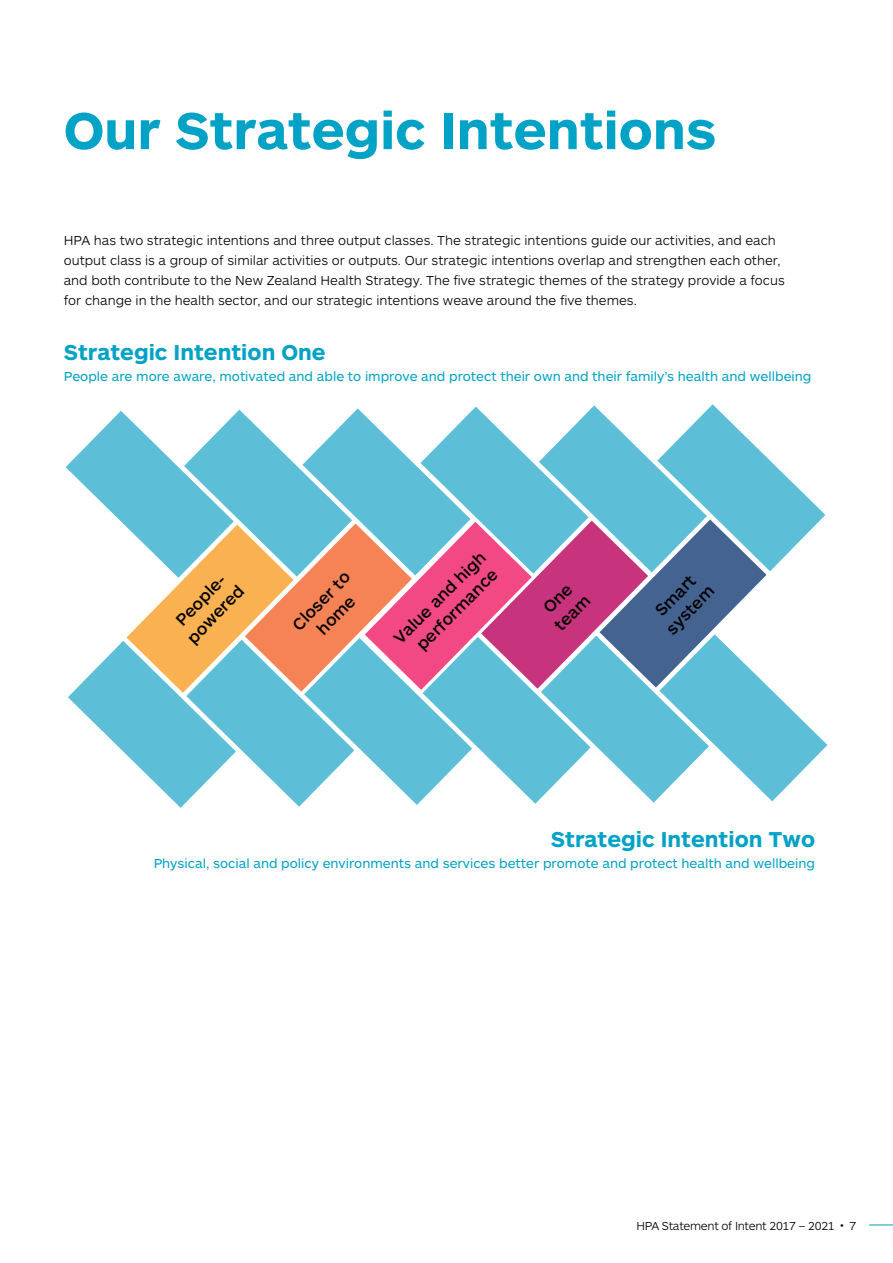
<style>
.page{position:relative;width:893px;height:1263px;background:#fff}
.page>*{position:absolute;margin:0;border:0;box-sizing:border-box;transform-origin:0 0}
.t1{font:700 54px "ARS Maquette Pro";color:#00a2c5}
.t2{font:700 22.35px "ARS Maquette Pro";color:#00a2c5}
.t3{font:500 17.1px/20.5px "ARS Maquette Pro";color:#000;text-align:center}
.t4{font:300 13.5px/20.2px "ARS Maquette Pro";color:#000}
.t5{font:13.5px "ARS Maquette Pro";color:#00a2c5}
.t6{font:300 12px "ARS Maquette Pro";letter-spacing:-.025em;color:#000}
.s1{font-size:10.5px}
</style>
<div class="page">
<svg style="left:869px;top:1224px;width:24px;height:1px"></svg>
<svg style="left:65px;top:405px;width:762px;height:403px"></svg>
<h1 class="t1" style="left:64px;top:95px;width:654px">Our Strategic Intentions</h1>
<p class="t4" style="left:64px;top:229px;width:723px">HPA has two strategic intentions and three output classes. The strategic intentions guide our activities, and each output class is a group of similar activities or outputs. Our strategic intentions overlap and strengthen each other, and both contribute to the New Zealand Health Strategy. The five strategic themes of the strategy provide a focus for change in the health sector, and our strategic intentions weave around the five themes.</p>
<h2 class="t2" style="left:64px;top:338px;width:263px">Strategic Intention One</h2>
<p class="t5" style="left:64px;top:368px;width:749px">People are more aware, motivated and able to improve and protect their own and their family’s health and wellbeing</p>
<p class="t3" style="left:171px;top:615px;width:67px;rotate:-46deg">People-</p>
<p class="t3" style="left:182px;top:633px;width:75px;rotate:-46deg">powered</p>
<p class="t3" style="left:287px;top:620px;width:76px;rotate:-46deg">Closer to home</p>
<p class="t3" style="left:389px;top:632px;width:123px;rotate:-45deg">Value and high performance</p>
<p class="t3" style="left:549px;top:620px;width:44px;rotate:-45deg">team</p>
<p class="t3" style="left:646px;top:609px;width:62px;rotate:-46deg">Smart system</p>
<h2 class="t2" style="left:551px;top:825px;width:266px">Strategic Intention Two</h2>
<p class="t5" style="left:154px;top:855px;width:663px">Physical, social and policy environments and services better promote and protect health and wellbeing</p>
<p class="t6" style="left:636px;top:1218px;width:221px">HPA Statement of Intent 2017 – 2021 <span class="s1">•</span> 7</p>
</div>
